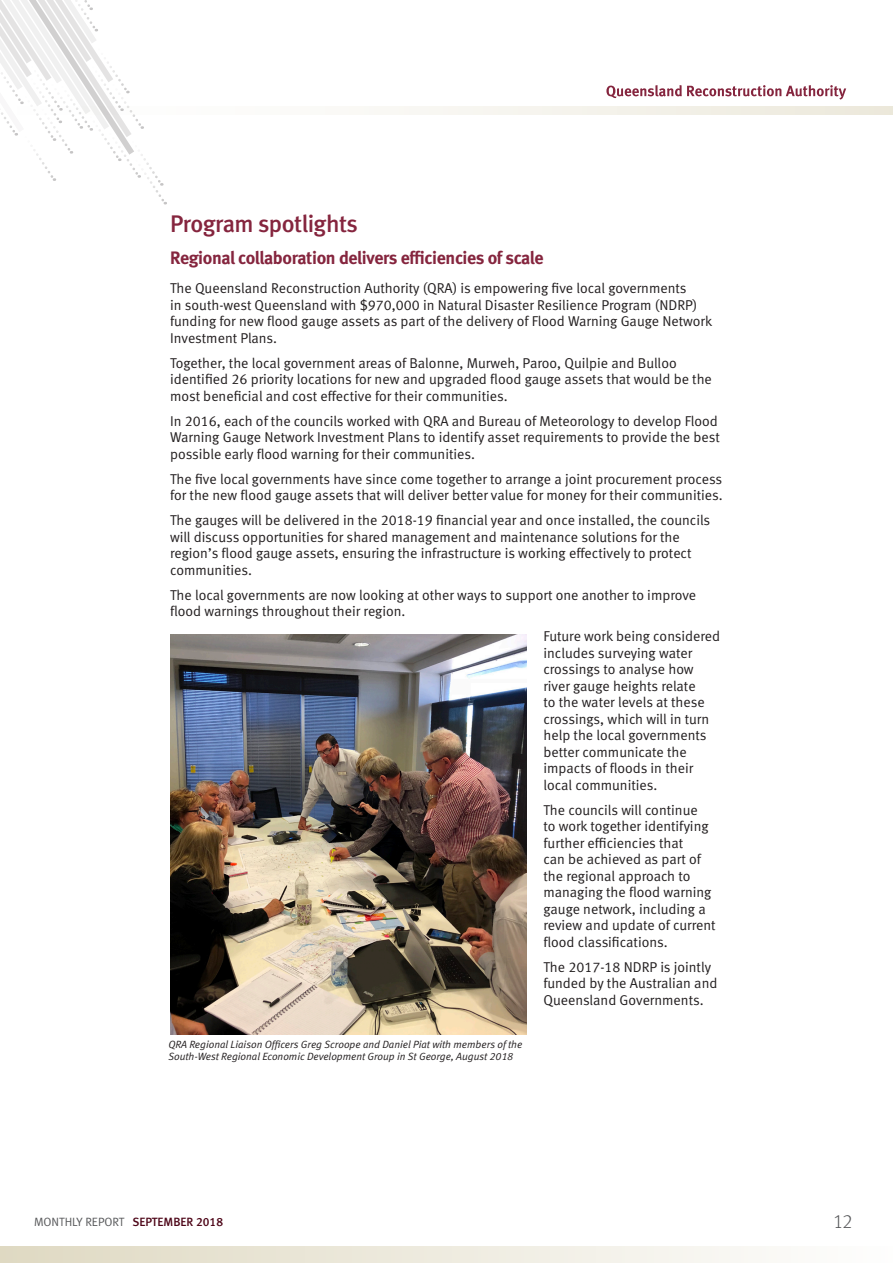
<style>
.page{position:relative;width:893px;height:1263px;background:#fff}
.page>*{position:absolute;margin:0;border:0;box-sizing:border-box;transform-origin:0 0}
.b1{font:24px "Meta Medium LF";letter-spacing:-.02em;color:#85253e}
.t1{font:19.5px "Meta Light LF";color:#57585a}
.t2{font:18px "Meta Bold LF";letter-spacing:-.02em;color:#85253e}
.b1-2{font:14.25px/16.5px "Meta Normal LF";color:#231f20}
.t3{font:12px "Meta Normal LF";color:#57585a}
.t4{font:italic 10.5px/12px "Meta Normal LF";color:#231f20}
.s1{font-family:"Meta Medium LF";color:#4e0719}
</style>
<div class="page">
<img style="left:170px;top:634px;width:356px;height:400px">
<svg style="left:374px;top:106px;width:519px;height:9px;fill:#f3f1e9"></svg>
<div style="left:0;top:1246px;width:893px;height:17px;background:linear-gradient(to right,#dfd9c2,#fefefd)"></div>
<svg style="left:0;top:0;width:167px;height:205px"></svg>
<svg style="left:606px;top:85px;width:240px;height:15px"></svg>
<p class="b1" style="left:170px;top:209px;width:189px">Program spotlights</p>
<h3 class="t2" style="left:170px;top:246px;width:375px">Regional collaboration delivers efficiencies of scale</h3>
<p class="b1-2" style="left:170px;top:280px;width:544px">The Queensland Reconstruction Authority (QRA) is empowering five local governments<br>in south-west Queensland with $970,000 in Natural Disaster Resilience Program (NDRP) funding for new flood gauge assets as part of the delivery of Flood Warning Gauge Network Investment Plans.</p>
<p class="b1-2" style="left:170px;top:354px;width:543px">Together, the local government areas of Balonne, Murweh, Paroo, Quilpie and Bulloo identified 26 priority locations for new and upgraded flood gauge assets that would be the most beneficial and cost effective for their communities.</p>
<p class="b1-2" style="left:170px;top:412px;width:551px">In 2016, each of the councils worked with QRA and Bureau of Meteorology to develop Flood<br>Warning Gauge Network Investment Plans to identify asset requirements to provide the best possible early flood warning for their communities.</p>
<p class="b1-2" style="left:170px;top:470px;width:554px">The five local governments have since come together to arrange a joint procurement process for the new flood gauge assets that will deliver better value for money for their communities.</p>
<p class="b1-2" style="left:170px;top:512px;width:542px">The gauges will be delivered in the 2018-19 financial year and once installed, the councils will discuss opportunities for shared management and maintenance solutions for the region’s flood gauge assets, ensuring the infrastructure is working effectively to protect communities.</p>
<p class="b1-2" style="left:170px;top:586px;width:528px">The local governments are now looking at other ways to support one another to improve flood warnings throughout their region.</p>
<p class="b1-2" style="left:543px;top:628px;width:178px">Future work being considered includes surveying water crossings to analyse how river gauge heights relate<br>to the water levels at these crossings, which will in turn help the local governments better communicate the impacts of floods in their local communities.</p>
<p class="b1-2" style="left:543px;top:801px;width:174px">The councils will continue<br>to work together identifying further efficiencies that<br>can be achieved as part of the regional approach to managing the flood warning gauge network, including a review and update of current flood classifications.</p>
<p class="b1-2" style="left:543px;top:958px;width:176px">The 2017-18 NDRP is jointly funded by the Australian and<br>Queensland Governments.</p>
<p class="t4" style="left:168px;top:1038px;width:355px">QRA Regional Liaison Officers Greg Scroope and Daniel Piat with members of the<br>South-West Regional Economic Development Group in St George, August 2018</p>
<p class="t3" style="left:34px;top:1214px;width:191px">MONTHLY REPORT <span class="s1">SEPTEMBER 2018</span></p>
<h2 class="t1" style="left:834px;top:1210px;width:20px">12</h2>
</div>
